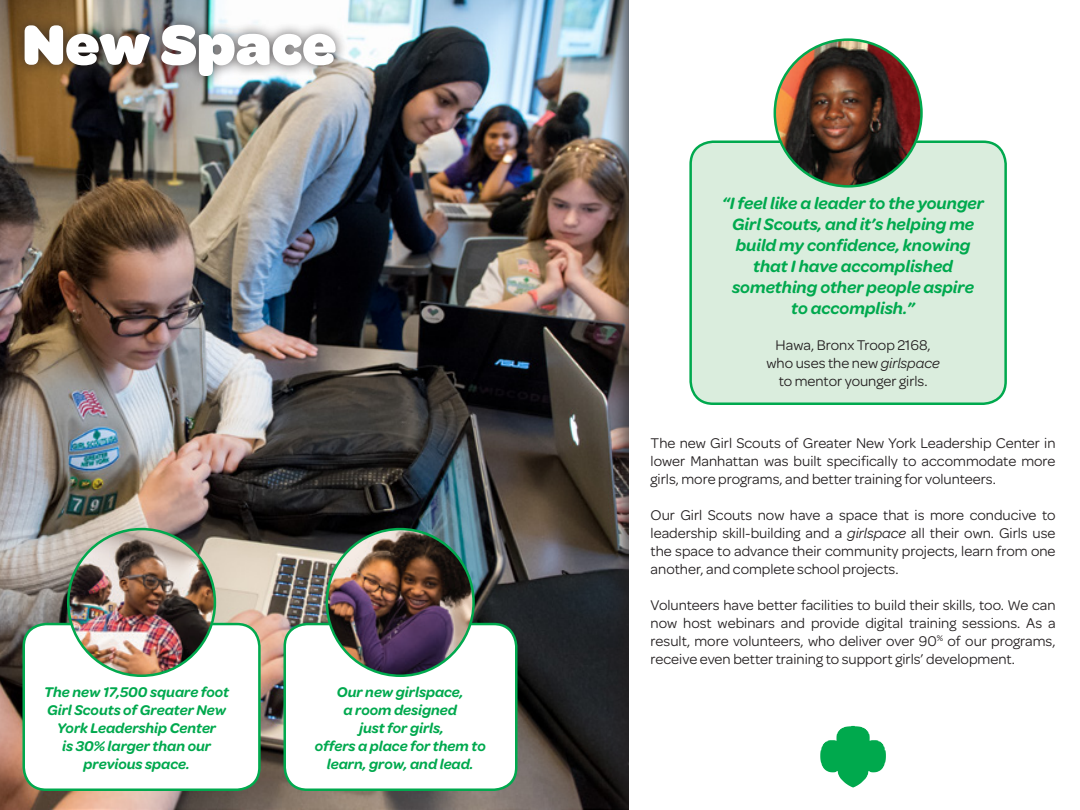
<style>
.page{position:relative;width:1080px;height:810px;background:#fff}
.page>*{position:absolute;margin:0;border:0;box-sizing:border-box;transform-origin:0 0}
.t1{font:900 60px "Omnes Girl Scouts";color:#fff}
.t2{font:italic 600 17.5px/21px "Omnes Girl Scouts";color:#00a94e;text-align:center}
.t3{font:15px/18px "Omnes Girl Scouts";color:#231f20;text-align:justify}
.t4{font:italic 600 15px/18px "Omnes Girl Scouts";color:#00a94e;text-align:center}
.s1{font-style:italic}
</style>
<div class="page">
<img style="left:0;top:0;width:605px;height:810px">
<div style="left:605px;top:0;width:475px;height:810px;background:#231f20;opacity:.75"></div>
<div style="left:629px;top:0;width:451px;height:810px;background:#fff"></div>
<div style="left:691px;top:142px;width:315px;height:262px;background:#daeddd;border-radius:22px"></div>
<div style="left:689px;top:141px;width:318px;height:264px;border:2px solid #00a94e;border-radius:22px"></div>
<img style="left:775px;top:40px;width:147px;height:146px;border-radius:73px">
<div style="left:12px;top:12px;width:336px;height:76px;background:#231f20;opacity:.75"></div>
<div style="left:24px;top:624px;width:235px;height:166px;background:#fff;border-radius:22px"></div>
<div style="left:22px;top:623px;width:239px;height:168px;border:2px solid #00a94e;border-radius:22px"></div>
<img style="left:70px;top:529px;width:145px;height:147px">
<div style="left:285px;top:624px;width:231px;height:166px;background:#fff;border-radius:22px"></div>
<div style="left:284px;top:623px;width:234px;height:168px;border:2px solid #00a94e;border-radius:22px"></div>
<img style="left:327px;top:529px;width:147px;height:147px;border-radius:73px">
<img style="left:832px;top:726px;width:20px;height:15px">
<h1 class="t1" style="left:22px;top:-1px;width:316px">New Space</h1>
<p class="t4" style="left:44px;top:683px;width:186px">The new 17,500 square foot<br>Girl Scouts of Greater New<br>York Leadership Center<br>is 30% larger than our previous space.</p>
<p class="t4" style="left:315px;top:683px;width:173px">Our new girlspace,<br>a room designed<br>just for girls,<br>offers a place for them to learn, grow, and lead.</p>
<p class="t2" style="left:722px;top:192px;width:264px">“I feel like a leader to the younger<br>Girl Scouts, and it’s helping me build my confidence, knowing that I have accomplished something other people aspire to accomplish.”</p>
<p class="t3" style="left:766px;top:335px;width:175px;text-align:center">Hawa, Bronx Troop 2168, who uses the new <span class="s1">girlspace </span>to mentor younger girls.</p>
<p class="t3" style="left:651px;top:433px;width:407px">The new Girl Scouts of Greater New York Leadership Center in lower Manhattan was built specifically to accommodate more girls, more programs, and better training for volunteers.</p>
<p class="t3" style="left:651px;top:505px;width:407px">Our Girl Scouts now have a space that is more conducive to leadership skill-building and a <span class="s1">girlspace</span> all their own. Girls use the space to advance their community projects, learn from one another, and complete school projects.</p>
<p class="t3" style="left:651px;top:595px;width:407px">Volunteers have better facilities to build their skills, too. We can now host webinars and provide digital training sessions. As a result, more volunteers, who deliver over 90<sup>%</sup> of our programs, receive even better training to support girls’ development.</p>
</div>
